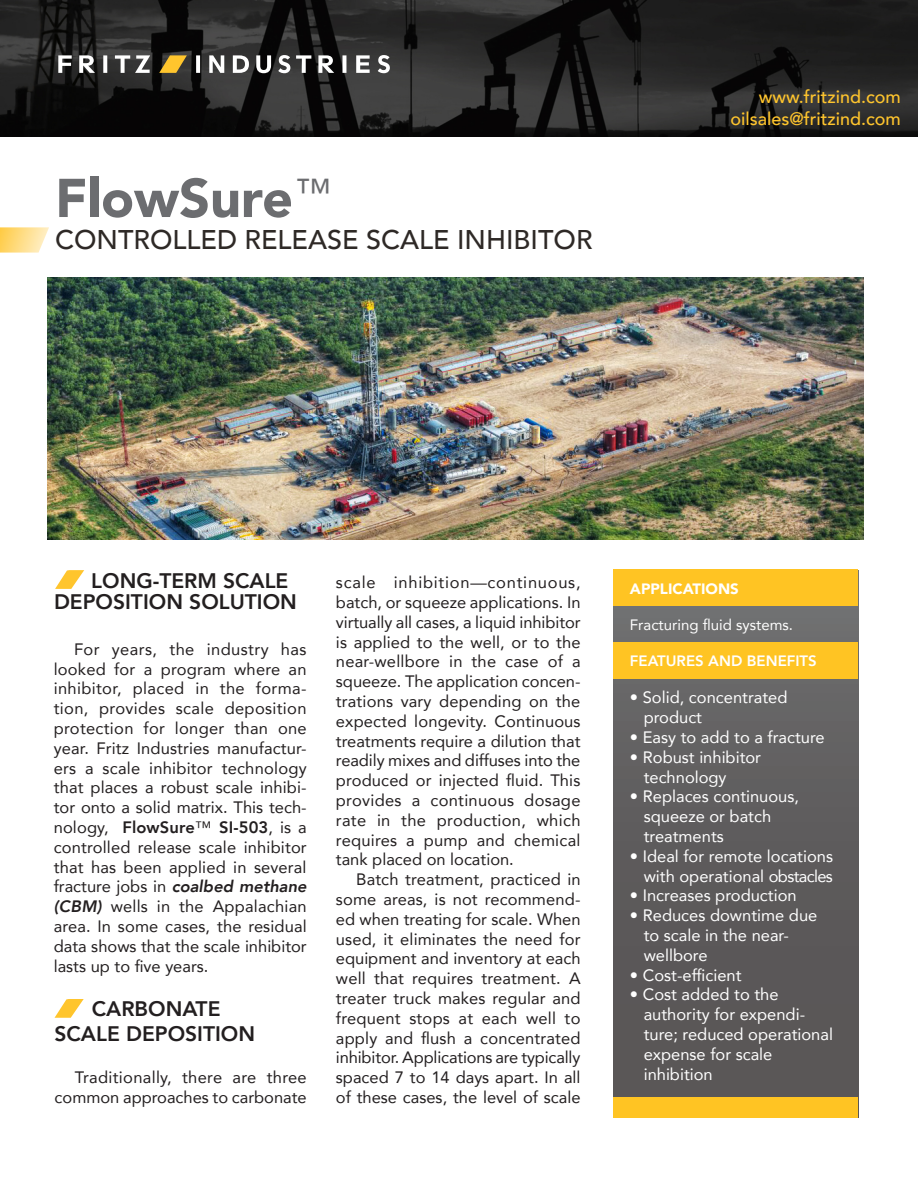
<style>
.page{position:relative;width:918px;height:1188px;background:#fff}
.page>*{position:absolute;margin:0;border:0;box-sizing:border-box;transform-origin:0 0}
.t1{font:900 54px "Avenir";color:#6c6d70}
.t2{font:36px "Avenir";color:#6c6d70}
.t3{font:500 27px "Avenir";color:#2e2926}
.t4{font:800 21px/21px "Avenir";color:#231f20}
.t5{font:500 18px "Avenir";color:#ffc52d}
.t6{font:16.5px/19.8px "Avenir";color:#231f20;text-align:justify}
.t7{font:16.5px "Avenir";color:#fff}
.t8{font:15px "Avenir";color:#fff}
.t9{font:800 15px "Avenir";color:#fff}
.t10{font:900 15px "Avenir";color:#fff}
.s1{font-weight:800}
.s2{font-style:inherit}
.s3{font-weight:800;font-style:italic}
</style>
<div class="page">
<svg style="left:614px;top:606px;width:244px;height:491px;background:#5f5d5d"></svg>
<div style="left:613px;top:1097px;width:245px;height:20px;background:#ffc423"></div>
<div style="left:614px;top:570px;width:244px;height:36px;background:#ffc423"></div>
<div style="left:614px;top:643px;width:244px;height:36px;background:#ffc423"></div>
<img style="left:0;top:0;width:918px;height:137px">
<svg style="left:58px;top:55px;width:332px;height:18px"></svg>
<img style="left:48px;top:277px;width:816px;height:263px">
<svg style="left:0;top:227px;width:49px;height:26px"></svg>
<svg style="left:55px;top:570px;width:29px;height:19px"></svg>
<svg style="left:55px;top:999px;width:29px;height:19px"></svg>
<p class="t1" style="left:55px;top:152px;width:239px">FlowSure</p>
<p class="t3" style="left:55px;top:217px;width:539px">CONTROLLED RELEASE SCALE INHIBITOR</p>
<p class="t2" style="left:295px;top:163px;width:37px">™</p>
<p class="t5" style="left:759px;top:81px;width:144px">www.fritzind.com</p>
<p class="t5" style="left:730px;top:103px;width:172px">oilsales@fritzind.com</p>
<p class="t4" style="left:54px;top:569px;width:245px;text-indent:37px">LONG-TERM SCALE<br>DEPOSITION SOLUTION</p>
<p class="t6" style="left:54px;top:639px;width:255px;text-indent:20px">For years, the industry has looked for a program where an inhibitor, placed in the forma&shy;tion, provides scale deposition protection for longer than one year. Fritz Industries manufactur&shy;ers a scale inhibitor technology that places a robust scale inhibi&shy;tor onto a solid matrix. This tech&shy;nology, <span class="s1">FlowSure</span><span class="s2">™</span> <span class="s1">SI-503</span>, is a controlled release scale inhibitor that has been applied in several fracture jobs in <span class="s3">coalbed methane (CBM)</span> wells in the Appalachian area. In some cases, the residual data shows that the scale inhibitor lasts up to five years.</p>
<p class="t4" style="left:92px;top:996px;width:130px">CARBONATE</p>
<p class="t4" style="left:55px;top:1022px;width:202px">SCALE DEPOSITION</p>
<p class="t6" style="left:55px;top:1067px;width:254px;text-align:right">Traditionally, there are three common approaches to carbonate</p>
<p class="t6" style="left:336px;top:572px;width:246px">scale inhibition—continuous, batch, or squeeze applications. In virtually all cases, a liquid inhibitor is applied to the well, or to the near-wellbore in the case of a squeeze. The application concen&shy;trations vary depending on the expected longevity. Continuous treatments require a dilution that readily mixes and diffuses into the produced or injected fluid. This provides a continuous dosage rate in the production, which requires a pump and chemical tank placed on location.</p>
<p class="t6" style="left:336px;top:869px;width:246px;text-indent:20px">Batch treatment, practiced in some areas, is not recommend&shy;ed when treating for scale. When used, it eliminates the need for equipment and inventory at each well that requires treatment. A treater truck makes regular and frequent stops at each well to apply and flush a concentrated inhibitor. Applications are typically spaced 7 to 14 days apart. In all of these cases, the level of scale</p>
<p class="t10" style="left:630px;top:575px;width:110px">APPLICATIONS</p>
<p class="t8" style="left:630px;top:612px;width:165px">Fracturing fluid systems.</p>
<p class="t9" style="left:630px;top:647px;width:188px">FEATURES AND BENEFITS</p>
<p class="t7" style="left:630px;top:684px;width:159px">• Solid, concentrated</p>
<p class="t7" style="left:644px;top:704px;width:60px">product</p>
<p class="t7" style="left:630px;top:724px;width:196px">• Easy to add to a fracture</p>
<p class="t7" style="left:630px;top:744px;width:133px">• Robust inhibitor</p>
<p class="t7" style="left:644px;top:764px;width:84px">technology</p>
<p class="t7" style="left:630px;top:783px;width:171px">• Replaces continuous,</p>
<p class="t7" style="left:644px;top:803px;width:129px">squeeze or batch</p>
<p class="t7" style="left:644px;top:823px;width:82px">treatments</p>
<p class="t7" style="left:630px;top:843px;width:205px">• Ideal for remote locations</p>
<p class="t7" style="left:644px;top:863px;width:191px">with operational obstacles</p>
<p class="t7" style="left:630px;top:882px;width:168px">• Increases production</p>
<p class="t7" style="left:630px;top:902px;width:189px">• Reduces downtime due</p>
<p class="t7" style="left:644px;top:922px;width:147px">to scale in the near-</p>
<p class="t7" style="left:644px;top:942px;width:65px">wellbore</p>
<p class="t7" style="left:630px;top:962px;width:113px">• Cost-efficient</p>
<p class="t7" style="left:630px;top:981px;width:150px">• Cost added to the</p>
<p class="t7" style="left:644px;top:1001px;width:163px">authority for expendi-</p>
<p class="t7" style="left:644px;top:1021px;width:191px">ture; reduced operational</p>
<p class="t7" style="left:644px;top:1041px;width:130px">expense for scale</p>
<p class="t7" style="left:644px;top:1061px;width:71px">inhibition</p>
</div>
